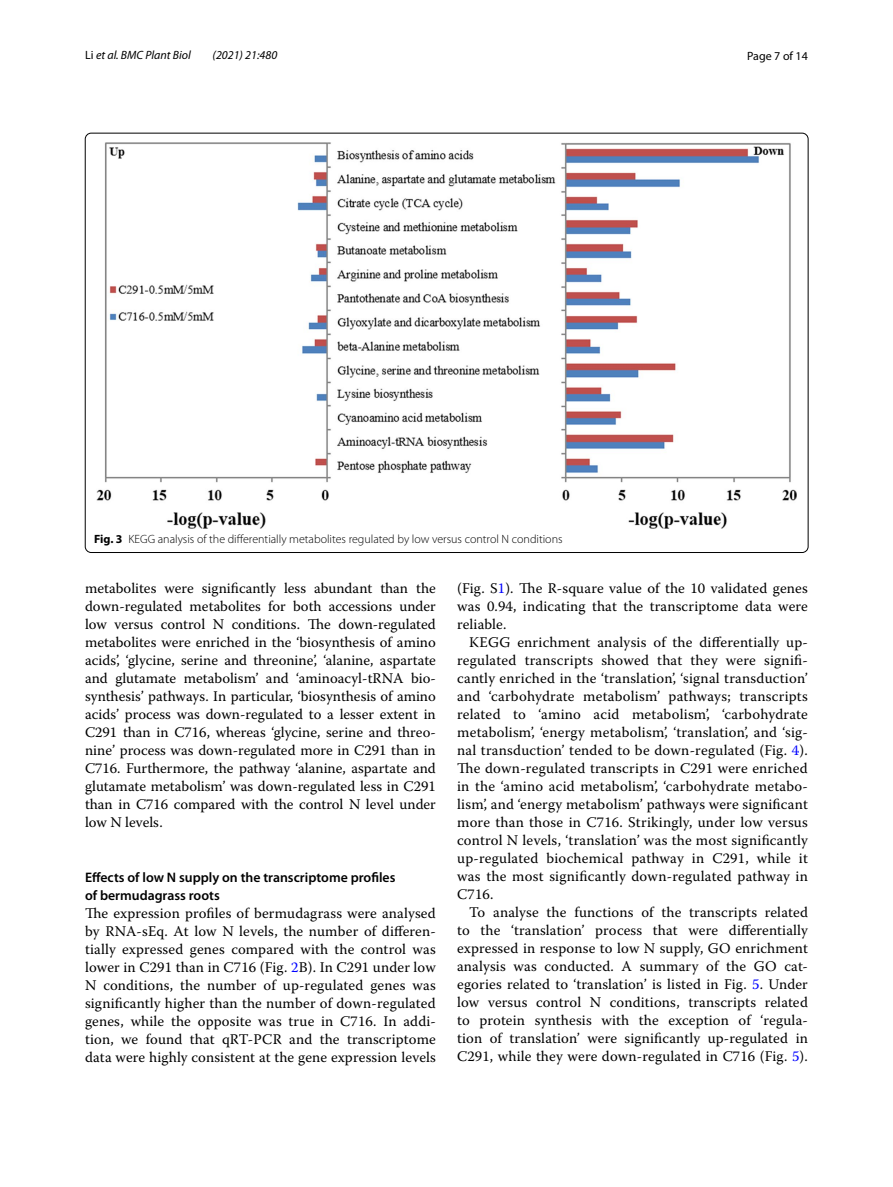
<style>
.page{position:relative;width:893px;height:1187px;background:#fff}
.page>*{position:absolute;margin:0;border:0;box-sizing:border-box;transform-origin:0 0}
.t1{font:14.7px/18px "Warnock Pro";letter-spacing:.01em;color:#000;text-align:justify}
.t2{font:600 13.8px/18px "Myriad Pro";color:#000}
.t3{font:300 12px "Myriad Pro";color:#000}
.t4{font:italic 12px "Myriad Pro";color:#000}
.t5{font:12px "Myriad Pro";color:#000}
.s1{font-style:normal}
.s2{font-weight:700}
.s3{color:#00f}
</style>
<div class="page">
<img style="left:96px;top:142px;width:701px;height:386px">
<p class="t4" style="left:85px;top:48px;width:107px"><span class="s1">Li</span> et al. BMC Plant Biol</p>
<p class="t4" style="left:213px;top:48px;width:66px">(2021) 21:480</p>
<p class="t5" style="left:747px;top:48px;width:62px">Page 7 of 14</p>
<p class="t3" style="left:94px;top:532px;width:470px"><span class="s2">Fig. 3</span> KEGG analysis of the differentially metabolites regulated by low versus control N conditions</p>
<p class="t1" style="left:85px;top:579px;width:352px">metabolites were significantly less abundant than the down-regulated metabolites for both accessions under low versus control N conditions. The down-regulated metabolites were enriched in the ‘biosynthesis of amino acids’, ‘glycine, serine and threonine’, ‘alanine, aspartate and glutamate metabolism’ and ‘aminoacyl-tRNA bio&shy;synthesis’ pathways. In particular, ‘biosynthesis of amino acids’ process was down-regulated to a lesser extent in C291 than in C716, whereas ‘glycine, serine and threo&shy;nine’ process was down-regulated more in C291 than in C716. Furthermore, the pathway ‘alanine, aspartate and glutamate metabolism’ was down-regulated less in C291 than in C716 compared with the control N level under low N levels.</p>
<p class="t2" style="left:85px;top:867px;width:312px">Effects of low N supply on the transcriptome profiles of bermudagrass roots</p>
<p class="t1" style="left:85px;top:903px;width:352px">The expression profiles of bermudagrass were analysed by RNA-sEq. At low N levels, the number of differen&shy;tially expressed genes compared with the control was lower in C291 than in C716 (Fig. <span class="s3">2</span>B). In C291 under low N conditions, the number of up-regulated genes was significantly higher than the number of down-regulated genes, while the opposite was true in C716. In addi&shy;tion, we found that qRT-PCR and the transcriptome data were highly consistent at the gene expression levels</p>
<p class="t1" style="left:457px;top:579px;width:352px">(Fig. S<span class="s3">1</span>). The R-square value of the 10 validated genes was 0.94, indicating that the transcriptome data were reliable.</p>
<p class="t1" style="left:457px;top:633px;width:352px;text-indent:12px">KEGG enrichment analysis of the differentially up&shy;regulated transcripts showed that they were signifi&shy;cantly enriched in the ‘translation’, ‘signal transduction’ and ‘carbohydrate metabolism’ pathways; transcripts related to ‘amino acid metabolism’, ‘carbohydrate metabolism’, ‘energy metabolism’, ‘translation’, and ‘sig&shy;nal transduction’ tended to be down-regulated (Fig. <span class="s3">4</span>).<br>The down-regulated transcripts in C291 were enriched in the ‘amino acid metabolism’, ‘carbohydrate metabo&shy;lism’, and ‘energy metabolism’ pathways were significant more than those in C716. Strikingly, under low versus control N levels, ‘translation’ was the most significantly up-regulated biochemical pathway in C291, while it was the most significantly down-regulated pathway in C716.</p>
<p class="t1" style="left:457px;top:902px;width:352px;text-indent:12px">To analyse the functions of the transcripts related to the ‘translation’ process that were differentially expressed in response to low N supply, GO enrichment analysis was conducted. A summary of the GO cat&shy;egories related to ‘translation’ is listed in Fig. <span class="s3">5</span>. Under low versus control N conditions, transcripts related to protein synthesis with the exception of ‘regula&shy;tion of translation’ were significantly up-regulated in C291, while they were down-regulated in C716 (Fig. <span class="s3">5</span>).</p>
</div>
